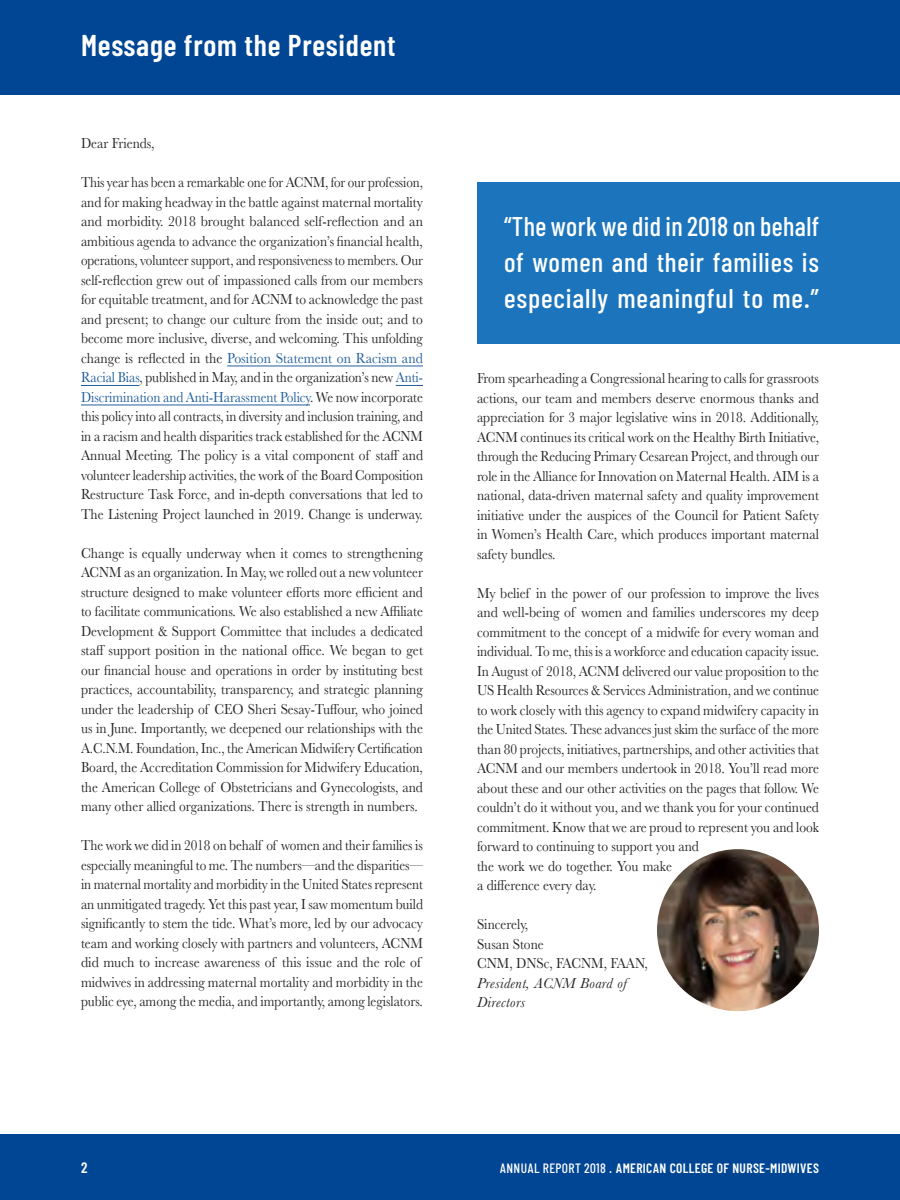
<style>
.page{position:relative;width:900px;height:1200px;background:#fff}
.page>*{position:absolute;margin:0;border:0;box-sizing:border-box;transform-origin:0 0}
.t1{font:600 30px "Barlow Condensed";letter-spacing:.025em;color:#fff}
.t2{font:500 27px/36px "Barlow Condensed";letter-spacing:.03em;color:#fff;text-align:justify}
.t3{font:15px/19.5px "Baskerville";color:#262626;scale:.89 1}
.t4{font:15px/19.5px "Baskerville";color:#262626;text-align:justify;scale:.87 1}
.t5{font:15px/19.5px "Baskerville";color:#262626;scale:.9 1}
.t6{font:15px/19.5px "Baskerville";color:#262626;text-align:justify;scale:.91 1}
.t7{font:italic 15px/19.5px "Baskerville";letter-spacing:.025em;color:#262626}
.t8{font:600 15px "Barlow Condensed";color:#fff}
.t9{font:600 13.5px "Barlow Condensed";letter-spacing:.025em;color:#fff}
.s1{color:#215e9e}
.s2{font-weight:500}
</style>
<div class="page">
<div style="left:0;top:1134px;width:900px;height:66px;background:#004694"></div>
<img style="left:657px;top:849px;width:162px;height:162px;border-radius:81px">
<div style="left:477px;top:182px;width:423px;height:162px;background:#1c75bc"></div>
<hr style="left:227px;top:366px;width:196px;height:1px;background:#215e9e">
<hr style="left:81px;top:385px;width:58px;height:1px;background:#215e9e">
<svg style="left:396px;top:385px;width:27px;height:1px"></svg>
<hr style="left:81px;top:405px;width:229px;height:1px;background:#215e9e">
<div style="left:0;top:0;width:900px;height:94px;background:#004694"></div>
<h1 class="t1" style="left:81px;top:26px;width:316px">Message from the President</h1>
<p class="t5" style="left:81px;top:134px;width:83px">Dear Friends,</p>
<p class="t4" style="left:81px;top:173px;width:395px">This year has been a remarkable one for ACNM, for our profession, and for making headway in the battle against maternal mortality and morbidity. 2018 brought balanced self-reflection and an ambitious agenda to advance the organization’s financial health, operations, volunteer support, and responsiveness to members. Our self-reflection grew out of impassioned calls from our members for equitable treatment, and for ACNM to acknowledge the past and present; to change our culture from the inside out; and to become more inclusive, diverse, and welcoming. This unfolding change is reflected in the <span class="s1">Position Statement on Racism and Racial Bias</span>, published in May, and in the organization’s new <span class="s1">Anti-Discrimination and Anti-Harassment Policy</span>. We now incorporate this policy into all contracts, in diversity and inclusion training, and in a racism and health disparities track established for the ACNM Annual Meeting. The policy is a vital component of staff and volunteer leadership activities, the work of the Board Composition Restructure Task Force, and in-depth conversations that led to The Listening Project launched in 2019. Change is underway.</p>
<p class="t6" style="left:81px;top:544px;width:377px">Change is equally underway when it comes to strengthening ACNM as an organization. In May, we rolled out a new volunteer structure designed to make volunteer efforts more efficient and to facilitate communications. We also established a new Affiliate Development &amp; Support Committee that includes a dedicated staff support position in the national office. We began to get our financial house and operations in order by instituting best practices, accountability, transparency, and strategic planning under the leadership of CEO Sheri Sesay-Tuffour, who joined us in June. Importantly, we deepened our relationships with the A.C.N.M. Foundation, Inc., the American Midwifery Certification Board, the Accreditation Commission for Midwifery Education, the American College of Obstetricians and Gynecologists, and many other allied organizations. There is strength in numbers.</p>
<p class="t3" style="left:81px;top:836px;width:386px">The work we did in 2018 on behalf of women and their families is especially meaningful to me. The numbers—and the disparities— in maternal mortality and morbidity in the United States represent an unmitigated tragedy. Yet this past year, I saw momentum build significantly to stem the tide. What’s more, led by our advocacy team and working closely with partners and volunteers, ACNM did much to increase awareness of this issue and the role of midwives in addressing maternal mortality and morbidity in the public eye, among the media, and importantly, among legislators.</p>
<h2 class="t2" style="left:504px;top:208px;width:317px">“The work we did in 2018 on behalf of women and their families is especially meaningful to me.”</h2>
<p class="t3" style="left:477px;top:369px;width:386px;text-align:justify">From spearheading a Congressional hearing to calls for grassroots actions, our team and members deserve enormous thanks and appreciation for 3 major legislative wins in 2018. Additionally, ACNM continues its critical work on the Healthy Birth Initiative, through the Reducing Primary Cesarean Project, and through our role in the Alliance for Innovation on Maternal Health. AIM is a national, data-driven maternal safety and quality improvement initiative under the auspices of the Council for Patient Safety in Women’s Health Care, which produces important maternal safety bundles.</p>
<p class="t5" style="left:477px;top:583px;width:382px">My belief in the power of our profession to improve the lives and well-being of women and families underscores my deep commitment to the concept of a midwife for every woman and individual. To me, this is a workforce and education capacity issue.<br>In August of 2018, ACNM delivered our value proposition to the US Health Resources &amp; Services Administration, and we continue to work closely with this agency to expand midwifery capacity in the United States. These advances just skim the surface of the more than 80 projects, initiatives, partnerships, and other activities that ACNM and our members undertook in 2018. You’ll read more about these and our other activities on the pages that follow. We couldn’t do it without you, and we thank you for your continued commitment. Know that we are proud to represent you and look forward to continuing to support you and<br>the work we do together. You make<br>a difference every day.</p>
<p class="t5" style="left:477px;top:915px;width:191px">Sincerely,<br>Susan Stone<br>CNM, DNSc, FACNM, FAAN,</p>
<p class="t7" style="left:477px;top:973px;width:151px">President, ACNM Board of<br>Directors</p>
<p class="t8" style="left:81px;top:1159px;width:8px">2</p>
<p class="t9" style="left:500px;top:1160px;width:321px"><span class="s2">ANNUAL REPORT 2018 .</span> AMERICAN COLLEGE OF NURSE-MIDWIVES</p>
</div>
